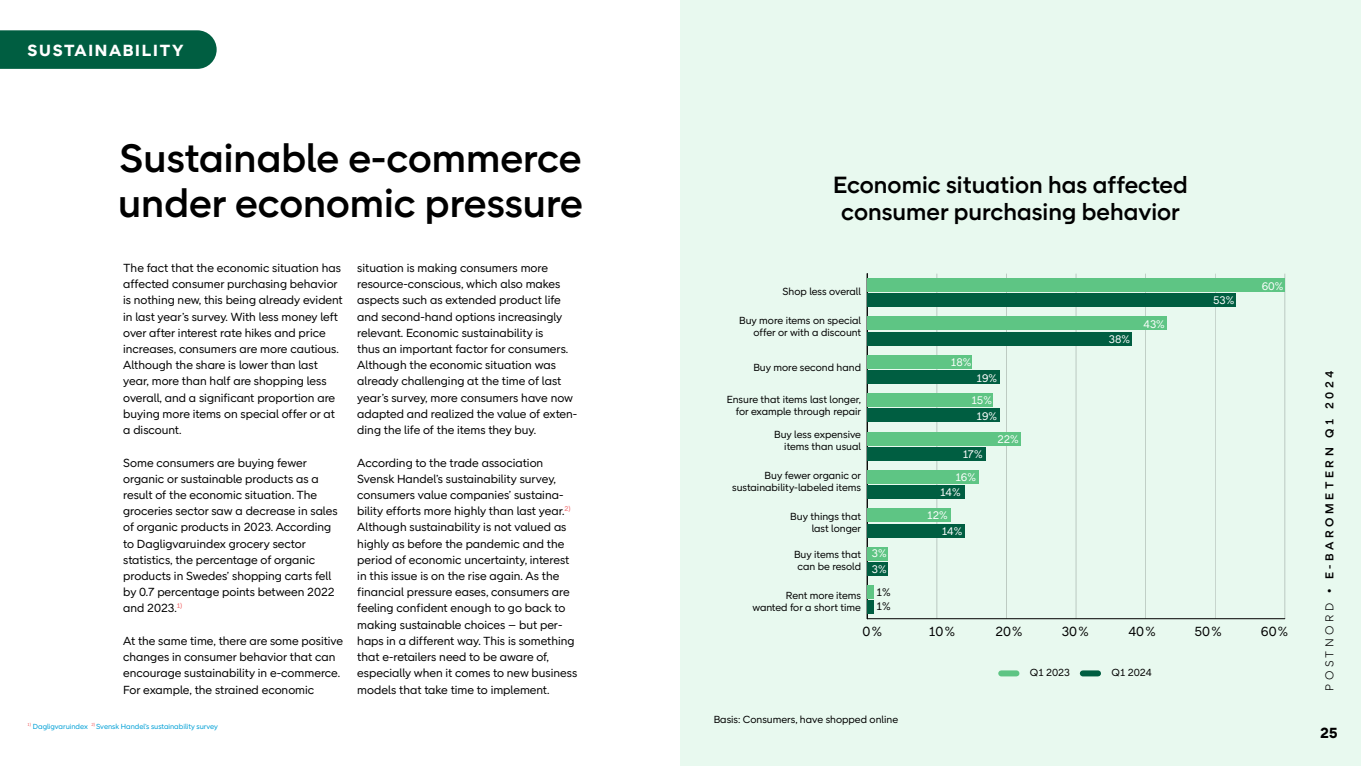
<style>
.page{position:relative;width:1361px;height:766px;background:#fff}
.page>*{position:absolute;margin:0;border:0;box-sizing:border-box;transform-origin:0 0}
.t1{font:500 40.5px/45px "Post Nord Sans";color:#000}
.t2{font:500 24px/27px "Post Nord Sans";color:#000;text-align:center}
.t3{font:700 16.5px "Post Nord Sans";letter-spacing:.1em;color:#fff}
.t4{font:700 15px "Post Nord Sans";color:#000}
.t5{font:14.4px "Post Nord Sans";color:#000;scale:.83 1}
.t6{font:13.5px "Post Nord Sans";color:#000}
.t7{font:12px/16.2px "Post Nord Sans";color:#000}
.t8{font:500 11.7px "Post Nord Sans";letter-spacing:.3em;color:#000}
.t9{font:11.25px/15.6px "Post Nord Sans";letter-spacing:-.005em;color:#fff}
.t10{font:11.25px/13.2px "Post Nord Sans";color:#000}
.t11{font:10.5px/12px "Post Nord Sans";color:#000;text-align:right}
.t12{font:7.5px "Post Nord Sans";letter-spacing:-.005em;color:#00a0d6}
.s1{font-weight:300}
</style>
<div class="page">
<div style="left:680px;top:0;width:681px;height:765px;background:#e8f9ef"></div>
<hr style="left:867px;top:618px;width:417px;height:1px;background:#000">
<hr style="left:936px;top:273px;width:1px;height:345px;background:#000">
<hr style="left:1006px;top:273px;width:1px;height:345px;background:#000">
<hr style="left:1076px;top:273px;width:1px;height:345px;background:#000">
<hr style="left:1145px;top:273px;width:1px;height:345px;background:#000">
<hr style="left:1215px;top:273px;width:1px;height:345px;background:#000">
<hr style="left:1284px;top:273px;width:1px;height:345px;background:#000">
<hr style="left:867px;top:273px;width:1px;height:345px;background:#000">
<div style="left:867px;top:278px;width:417px;height:14px;background:#5ec584"></div>
<div style="left:867px;top:316px;width:299px;height:14px;background:#5ec584"></div>
<div style="left:867px;top:355px;width:104px;height:13px;background:#5ec584"></div>
<div style="left:867px;top:393px;width:125px;height:14px;background:#5ec584"></div>
<div style="left:867px;top:431px;width:153px;height:14px;background:#5ec584"></div>
<div style="left:867px;top:470px;width:111px;height:13px;background:#5ec584"></div>
<div style="left:867px;top:508px;width:84px;height:14px;background:#5ec584"></div>
<div style="left:867px;top:546px;width:21px;height:14px;background:#5ec584"></div>
<div style="left:867px;top:584px;width:7px;height:14px;background:#5ec584"></div>
<div style="left:867px;top:293px;width:369px;height:14px;background:#005e41"></div>
<div style="left:867px;top:332px;width:264px;height:13px;background:#005e41"></div>
<div style="left:867px;top:370px;width:132px;height:14px;background:#005e41"></div>
<div style="left:867px;top:408px;width:132px;height:14px;background:#005e41"></div>
<div style="left:867px;top:447px;width:118px;height:13px;background:#005e41"></div>
<div style="left:867px;top:485px;width:97px;height:14px;background:#005e41"></div>
<div style="left:867px;top:523px;width:97px;height:14px;background:#005e41"></div>
<div style="left:867px;top:561px;width:21px;height:14px;background:#005e41"></div>
<div style="left:867px;top:600px;width:7px;height:14px;background:#005e41"></div>
<div style="left:1083px;top:670px;width:15px;height:6px;background:#005e41"></div>
<div style="left:1001px;top:670px;width:15px;height:6px;background:#5ec584"></div>
<svg style="left:0;top:30px;width:217px;height:39px;background:#086347"></svg>
<h3 class="t3" style="left:28px;top:40px;width:158px">SUSTAINABILITY</h3>
<h1 class="t1" style="left:118px;top:136px;width:466px">Sustainable e-commerce under economic pressure</h1>
<p class="t7" style="left:123px;top:260px;width:221px">The fact that the economic situation has affected consumer purchasing behavior is nothing new, this being already evident in last year’s survey. With less money left over after interest rate hikes and price increases, consumers are more cautious.<br>Although the share is lower than last year, more than half are shopping less overall, and a significant proportion are buying more items on special offer or at a discount.</p>
<p class="t7" style="left:123px;top:454px;width:216px">Some consumers are buying fewer organic or sustainable products as a result of the economic situation. The groceries sector saw a decrease in sales of organic products in 2023. According to Dagligvaruindex grocery sector statistics, the percentage of organic products in Swedes’ shopping carts fell by 0.7 percentage points between 2022 and 2023.<sup>1)</sup></p>
<p class="t7" style="left:123px;top:632px;width:221px">At the same time, there are some positive changes in consumer behavior that can encourage sustainability in e-commerce.<br>For example, the strained economic</p>
<p class="t7" style="left:357px;top:260px;width:221px">situation is making consumers more resource-conscious, which also makes aspects such as extended product life and second-hand options increasingly relevant. Economic sustainability is<br>thus an important factor for consumers.<br>Although the economic situation was already challenging at the time of last year’s survey, more consumers have now adapted and realized the value of exten&shy;ding the life of the items they buy.</p>
<p class="t7" style="left:357px;top:454px;width:221px">According to the trade association Svensk Handel’s sustainability survey, consumers value companies’ sustaina&shy;bility efforts more highly than last year.<sup>2)<br></sup>Although sustainability is not valued as highly as before the pandemic and the period of economic uncertainty, interest in this issue is on the rise again. As the financial pressure eases, consumers are feeling confident enough to go back to making sustainable choices – but per&shy;haps in a different way. This is something that e-retailers need to be aware of, especially when it comes to new business models that take time to implement.</p>
<p class="t12" style="left:28px;top:721px;width:192px"><sup>1)</sup> Dagligvaruindex <sup>2)</sup> Svensk Handel’s sustainability survey</p>
<h2 class="t2" style="left:833px;top:171px;width:356px">Economic situation has affected consumer purchasing behavior</h2>
<p class="t11" style="left:782px;top:285px;width:80px">Shop less overall</p>
<p class="t11" style="left:739px;top:314px;width:123px">Buy more items on special offer or with a discount</p>
<p class="t11" style="left:753px;top:361px;width:109px">Buy more second hand</p>
<p class="t11" style="left:727px;top:393px;width:136px">Ensure that items last longer, for example through repair</p>
<p class="t11" style="left:774px;top:428px;width:88px">Buy less expensive items than usual</p>
<p class="t11" style="left:732px;top:469px;width:131px">Buy fewer organic or sustainability-labeled items</p>
<p class="t11" style="left:790px;top:510px;width:72px">Buy things that last longer</p>
<p class="t11" style="left:794px;top:548px;width:69px;text-align:center">Buy items that can be resold</p>
<p class="t11" style="left:752px;top:589px;width:110px">Rent more items wanted for a short time</p>
<p class="t9" style="left:872px;top:545px;width:16px">3%<br>3%</p>
<p class="t10" style="left:876px;top:586px;width:16px">1%<br>1%</p>
<p class="t9" style="left:951px;top:354px;width:22px">18%</p>
<p class="t9" style="left:976px;top:370px;width:22px">19%</p>
<p class="t9" style="left:971px;top:392px;width:22px">15%</p>
<p class="t9" style="left:976px;top:408px;width:22px">19%</p>
<p class="t9" style="left:962px;top:446px;width:22px">17%</p>
<p class="t9" style="left:955px;top:469px;width:22px">16%</p>
<p class="t9" style="left:940px;top:484px;width:22px">14%</p>
<p class="t9" style="left:927px;top:507px;width:22px">12%</p>
<p class="t9" style="left:942px;top:523px;width:22px">14%</p>
<p class="t9" style="left:997px;top:431px;width:23px">22%</p>
<p class="t9" style="left:1108px;top:331px;width:23px">38%</p>
<p class="t9" style="left:1143px;top:316px;width:23px">43%</p>
<p class="t9" style="left:1213px;top:292px;width:23px">53%</p>
<p class="t9" style="left:1261px;top:278px;width:23px">60%</p>
<p class="t6" style="left:862px;top:623px;width:21px">0%</p>
<p class="t6" style="left:929px;top:623px;width:28px">10%</p>
<p class="t6" style="left:995px;top:623px;width:29px">20%</p>
<p class="t6" style="left:1061px;top:623px;width:29px">30%</p>
<p class="t6" style="left:1128px;top:623px;width:29px">40%</p>
<p class="t6" style="left:1194px;top:623px;width:29px">50%</p>
<p class="t6" style="left:1261px;top:623px;width:29px">60%</p>
<p class="t5" style="left:858px;top:628px;width:24px">0 %</p>
<p class="t5" style="left:924px;top:628px;width:31px">10 %</p>
<p class="t5" style="left:993px;top:628px;width:32px">20 %</p>
<p class="t5" style="left:1063px;top:628px;width:32px">30 %</p>
<p class="t5" style="left:1132px;top:628px;width:33px">40 %</p>
<p class="t5" style="left:1202px;top:628px;width:32px">50 %</p>
<p class="t5" style="left:1272px;top:628px;width:32px">60 %</p>
<p class="t11" style="left:713px;top:713px;width:186px">Basis: Consumers, have shopped online</p>
<p class="t11" style="left:1030px;top:666px;width:41px">Q1 2023</p>
<p class="t11" style="left:1111px;top:666px;width:42px">Q1 2024</p>
<p class="t8" style="left:1322px;top:690px;width:321px;rotate:-90deg"><span class="s1">POSTNORD</span> • E-BAROMETERN Q1 2024</p>
<p class="t4" style="left:1320px;top:723px;width:19px">25</p>
</div>
